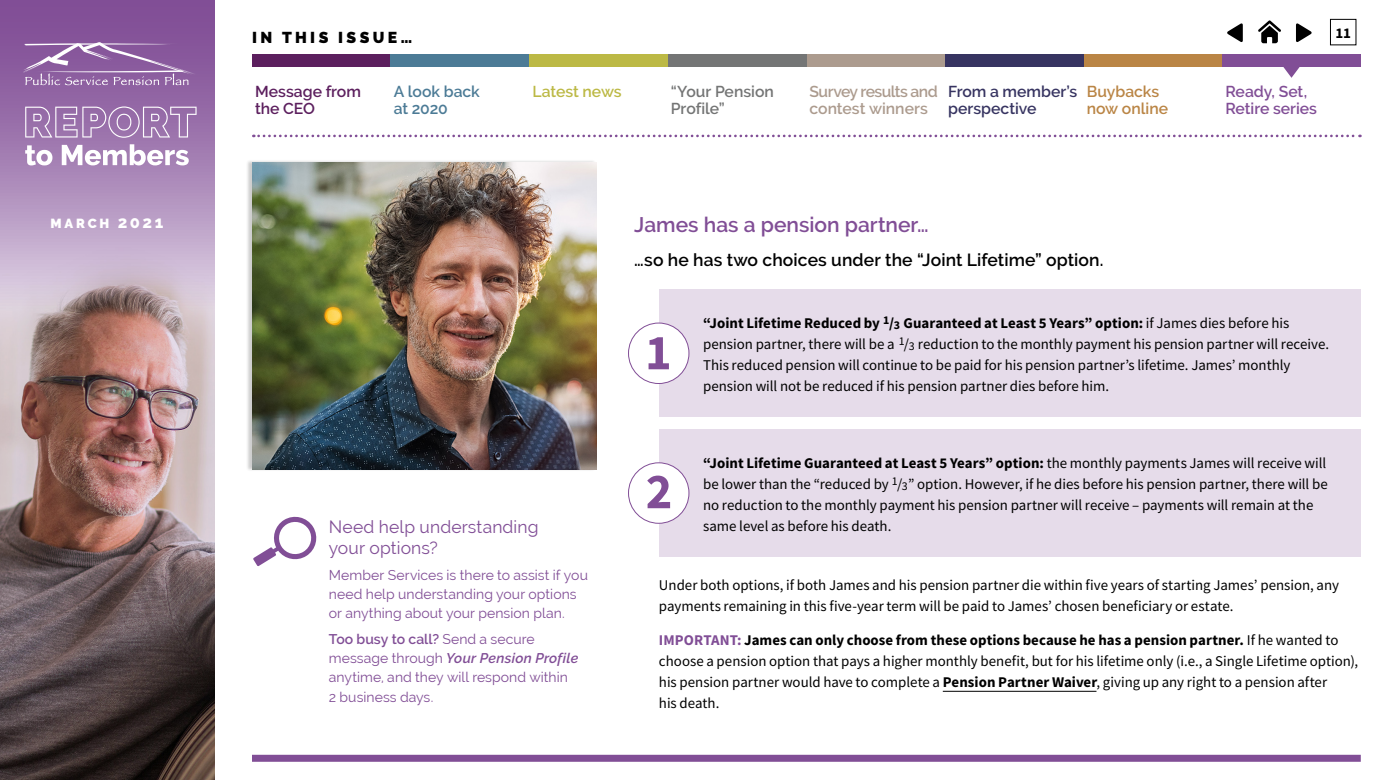
<style>
.page{position:relative;width:1386px;height:780px;background:#fff}
.page>*{position:absolute;margin:0;border:0;box-sizing:border-box;transform-origin:0 0}
.t1{font:600 21px "Raleway";color:#814e96}
.t2{font:600 17.5px "Raleway";letter-spacing:.005em;color:#000}
.t3{font:17.5px "Raleway";letter-spacing:.005em;color:#814e96}
.t4{font:600 15.75px/17.5px "Raleway";letter-spacing:-.015em;color:#ac9b8e}
.t5{font:600 15.75px/17.5px "Raleway";color:#373461}
.t6{font:600 15.75px/17.5px "Raleway";letter-spacing:-.005em;color:#814e96}
.t7{font:600 15.75px/17.5px "Raleway";color:#747575}
.t8{font:600 15.75px/17.5px "Raleway";color:#5c1f5e}
.t9{font:600 15.75px/17.5px "Raleway";color:#ba8545}
.t10{font:600 15.75px/17.5px "Raleway";letter-spacing:-.005em;color:#4c7b96}
.t11{font:900 15.75px "Raleway";letter-spacing:.215em;color:#000}
.t12{font:600 15.75px "Raleway";letter-spacing:-.005em;color:#bcb945}
.t13{font:14.88px/21px "Mada";color:#000}
.t14{font:700 14.88px "Mada";color:#000}
.t15{font:14px/19.2px "Raleway";letter-spacing:.005em;color:#814e96}
.t16{font:900 13.12px "Raleway";letter-spacing:.21em;color:#fff}
.s1{font-weight:800;font-size:16.62px}
.s2{font-weight:700}
.s3{font-weight:700;font-size:11.9px}
.s4{font-size:11.9px}
.s5{font-weight:600}
.s6{font-weight:600;font-style:italic}
.s7{font-weight:700;color:#814e96}
</style>
<div class="page">
<img style="left:0;top:0;width:214px;height:780px">
<div style="left:1330px;top:19px;width:26px;height:26px;border:1px solid #000"></div>
<svg style="left:1258px;top:20px;width:23px;height:23px"></svg>
<svg style="left:1296px;top:23px;width:16px;height:19px"></svg>
<svg style="left:1227px;top:23px;width:16px;height:19px"></svg>
<div style="left:252px;top:754px;width:1109px;height:7px;background:#814e96"></div>
<svg style="left:21px;top:42px;width:179px;height:43px"></svg>
<svg style="left:25px;top:145px;width:27px;height:20px"></svg>
<svg style="left:62px;top:144px;width:127px;height:21px"></svg>
<svg style="left:25px;top:106px;width:172px;height:32px"></svg>
<div style="left:252px;top:55px;width:139px;height:12px;background:#5c1f5e"></div>
<div style="left:806px;top:55px;width:139px;height:12px;background:#ac9b8e"></div>
<div style="left:529px;top:55px;width:139px;height:12px;background:#bcb945"></div>
<div style="left:1084px;top:55px;width:138px;height:12px;background:#ba8545"></div>
<div style="left:391px;top:55px;width:138px;height:12px;background:#4c7b96"></div>
<div style="left:945px;top:55px;width:139px;height:12px;background:#373461"></div>
<div style="left:668px;top:55px;width:138px;height:12px;background:#747575"></div>
<div style="left:1222px;top:55px;width:139px;height:12px;background:#814e96"></div>
<svg style="left:253px;top:135px;width:1107px;height:2px"></svg>
<svg style="left:1283px;top:67px;width:17px;height:11px"></svg>
<div style="left:246px;top:159px;width:351px;height:313px;background:#000;opacity:.2"></div>
<img style="left:252px;top:162px;width:345px;height:307px">
<hr style="left:943px;top:691px;width:153px;height:1px;background:#000">
<div style="left:659px;top:290px;width:702px;height:127px;background:#e6dcea"></div>
<div style="left:629px;top:323px;width:60px;height:60px;background:#fff;border-radius:50%"></div>
<div style="left:628px;top:322px;width:61px;height:62px;border:1px solid #814e96;border-radius:50%"></div>
<svg style="left:649px;top:337px;width:20px;height:32px"></svg>
<div style="left:659px;top:429px;width:702px;height:127px;background:#e6dcea"></div>
<div style="left:629px;top:463px;width:60px;height:60px;background:#fff;border-radius:50%"></div>
<div style="left:628px;top:462px;width:61px;height:62px;border:1px solid #814e96;border-radius:50%"></div>
<svg style="left:647px;top:475px;width:23px;height:33px"></svg>
<svg style="left:253px;top:516px;width:64px;height:50px"></svg>
<p class="t16" style="left:51px;top:216px;width:114px">MARCH <span class="s1">2021</span></p>
<p class="t11" style="left:252px;top:29px;width:162px">IN THIS ISSUE…</p>
<p class="t14" style="left:1335px;top:25px;width:17px">11</p>
<p class="t8" style="left:255px;top:82px;width:107px">Message from the CEO</p>
<p class="t12" style="left:532px;top:82px;width:91px">Latest news</p>
<p class="t5" style="left:948px;top:82px;width:131px">From a member’s perspective</p>
<p class="t10" style="left:394px;top:82px;width:88px">A look back at 2020</p>
<p class="t7" style="left:671px;top:82px;width:105px">“Your Pension<br>Profile”</p>
<p class="t6" style="left:1225px;top:82px;width:93px">Ready, Set,<br>Retire series</p>
<p class="t4" style="left:810px;top:82px;width:130px">Survey results and contest winners</p>
<p class="t9" style="left:1087px;top:82px;width:83px">Buybacks now online</p>
<h1 class="t1" style="left:634px;top:213px;width:296px">James has a pension partner…</h1>
<p class="t2" style="left:634px;top:250px;width:471px">…so he has two choices under the “Joint Lifetime” option.</p>
<p class="t13" style="left:703px;top:313px;width:628px"><span class="s2">“Joint Lifetime Reduced by</span> <sup>1</sup><span class="s2">/</span><span class="s3">3</span> <span class="s2">Guaranteed at Least 5 Years” option:</span> if James dies before his pension partner, there will be a <sup>1</sup>/<span class="s4">3</span> reduction to the monthly payment his pension partner will receive.<br>This reduced pension will continue to be paid for his pension partner’s lifetime. James’ monthly pension will not be reduced if his pension partner dies before him.</p>
<p class="t13" style="left:703px;top:453px;width:626px;text-align:justify"><span class="s2">“Joint Lifetime Guaranteed at Least 5 Years” option:</span> the monthly payments James will receive will be lower than the “reduced by <sup>1</sup>/<span class="s4">3</span>” option. However, if he dies before his pension partner, there will be no reduction to the monthly payment his pension partner will receive – payments will remain at the</p>
<p class="t3" style="left:329px;top:517px;width:211px">Need help understanding</p>
<p class="t13" style="left:703px;top:516px;width:190px">same level as before his death.</p>
<p class="t3" style="left:329px;top:538px;width:110px">your options?</p>
<p class="t15" style="left:329px;top:565px;width:261px">Member Services is there to assist if you need help understanding your options or anything about your pension plan.</p>
<p class="t15" style="left:329px;top:629px;width:251px"><span class="s5">Too busy to call?</span> Send a secure message through <span class="s6">Your Pension Profile </span>anytime, and they will respond within<br>2 business days.</p>
<p class="t13" style="left:659px;top:575px;width:682px">Under both options, if both James and his pension partner die within five years of starting James’ pension, any payments remaining in this five-year term will be paid to James’ chosen beneficiary or estate.</p>
<p class="t13" style="left:659px;top:630px;width:701px"><span class="s7">IMPORTANT:</span> <span class="s2">James can only choose from these options because he has a pension partner.</span> If he wanted to choose a pension option that pays a higher monthly benefit, but for his lifetime only (i.e., a Single Lifetime option), his pension partner would have to complete a <span class="s2">Pension Partner Waiver</span>, giving up any right to a pension after<br>his death.</p>
</div>
